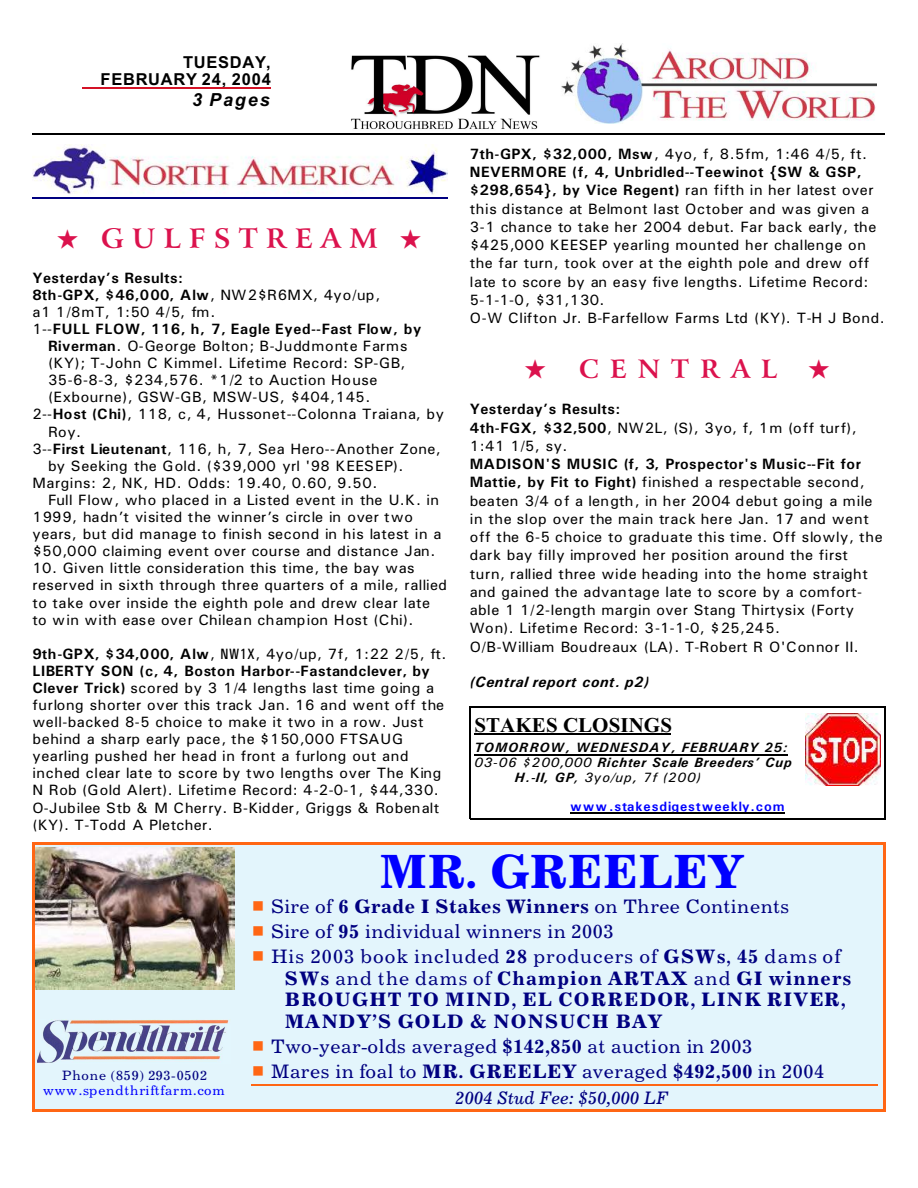
<style>
.page{position:relative;width:918px;height:1188px;background:#fff}
.page>*{position:absolute;margin:0;border:0;box-sizing:border-box;transform-origin:0 0}
.t1{font:700 48px "Century 731 BT";color:#00f}
.t2{font:700 27px "Arrus BT";letter-spacing:.295em;color:#db124d}
.t3{font:700 25.5px "Arrus BT";letter-spacing:.43em;color:#db124d}
.t4{font:700 21px "Times New Roman";letter-spacing:.005em;color:#000}
.t5{font:19.5px/24.9px "Century 731 BT";letter-spacing:.03em;color:#000080}
.t6{font:700 19.5px/21.8px "Century 731 BT";letter-spacing:.06em;color:#000080}
.t7{font:italic 18px "Century 731 BT";color:#000080}
.t8{font:italic 700 18px "Arial";letter-spacing:.105em;color:#000}
.t9{font:700 16.5px/17.7px "Arial";letter-spacing:.045em;color:#000;text-align:right}
.t10{font:15px/18.3px "Univers";letter-spacing:.03em;color:#000}
.t11{font:15px "Univers";letter-spacing:.06em;color:#000}
.t12{font:700 15px "Univers";letter-spacing:.04em;color:#000}
.t13{font:15px "Univers";letter-spacing:.01em;color:#000}
.t14{font:700 15px "Univers";letter-spacing:.01em;color:#000}
.t15{font:italic 700 15px "Univers";letter-spacing:.035em;color:#000}
.t16{font:italic 700 13.5px "Univers";letter-spacing:.065em;color:#000}
.t17{font:700 13.5px "Univers";letter-spacing:.065em;color:#00f}
.t18{font:italic 13.5px "Univers";letter-spacing:.065em;color:#000}
.t19{font:13.5px "Century 731 BT";letter-spacing:.065em;color:#00f}
.t20{font:13.5px "Century 731 BT";letter-spacing:.06em;color:#000080}
.s1{font-weight:400}
.s2{font-weight:700}
.s3{font-family:"Univers Condensed"}
</style>
<div class="page">
<hr style="left:82px;top:87px;width:189px;height:2px;background:#d41226">
<img style="left:561px;top:44px;width:315px;height:79px">
<img style="left:351px;top:55px;width:189px;height:75px">
<hr style="left:32px;top:134px;width:853px;height:1px;background:#000">
<img style="left:32px;top:145px;width:416px;height:49px">
<hr style="left:32px;top:197px;width:416px;height:1px;background:#000080">
<img style="left:805px;top:714px;width:75px;height:72px">
<hr style="left:474px;top:733px;width:197px;height:1px;background:#000">
<hr style="left:474px;top:754px;width:314px;height:1px;background:#000">
<hr style="left:570px;top:813px;width:215px;height:1px;background:#000">
<hr style="left:470px;top:707px;width:1px;height:112px;background:#000">
<hr style="left:884px;top:707px;width:1px;height:112px;background:#000">
<hr style="left:470px;top:707px;width:415px;height:1px;background:#000">
<hr style="left:470px;top:818px;width:415px;height:1px;background:#000">
<div style="left:32px;top:842px;width:853px;height:270px;background:#e3f5fc"></div>
<img style="left:35px;top:847px;width:200px;height:143px">
<img style="left:37px;top:1020px;width:192px;height:43px">
<hr style="left:251px;top:1084px;width:627px;height:2px;background:#ff6614">
<hr style="left:32px;top:842px;width:3px;height:270px;background:#ff6614">
<hr style="left:883px;top:842px;width:2px;height:270px;background:#ff6614">
<hr style="left:32px;top:842px;width:853px;height:3px;background:#ff6614">
<hr style="left:32px;top:1110px;width:853px;height:2px;background:#ff6614">
<p class="t9" style="left:101px;top:54px;width:172px">TUESDAY,<br>FEBRUARY 24, 2004</p>
<p class="t8" style="left:192px;top:93px;width:79px">3 Pages</p>
<h2 class="t2" style="left:57px;top:228px;width:366px">★ GULFSTREAM ★</h2>
<p class="t12" style="left:32px;top:272px;width:152px">Yesterday’s Results:</p>
<p class="t14" style="left:32px;top:289px;width:350px">8th-GPX, $46,000, Alw<span class="s1">, NW2$R6MX, 4yo/up,</span></p>
<p class="t10" style="left:32px;top:304px;width:185px">a1 1/8mT, 1:50 4/5, fm.</p>
<p class="t12" style="left:32px;top:324px;width:391px"><span class="s1">1--</span>FULL FLOW, 116, h, 7, Eagle Eyed--Fast Flow, by</p>
<p class="t11" style="left:48px;top:341px;width:361px"><span class="s2">Riverman</span>. O-George Bolton; B-Juddmonte Farms</p>
<p class="t10" style="left:48px;top:355px;width:359px">(KY); T-John C Kimmel. Lifetime Record: SP-GB,</p>
<p class="t10" style="left:48px;top:372px;width:331px">35-6-8-3, $234,576. *1/2 to Auction House</p>
<p class="t10" style="left:48px;top:389px;width:324px">(Exbourne), GSW-GB, MSW-US, $404,145.</p>
<p class="t10" style="left:32px;top:406px;width:413px">2--<span class="s2">Host (Chi)</span>, 118, c, 4, Hussonet--Colonna Traiana, by</p>
<p class="t10" style="left:48px;top:424px;width:35px">Roy.</p>
<p class="t10" style="left:32px;top:441px;width:410px">3--<span class="s2">First Lieutenant</span>, 116, h, 7, Sea Hero--Another Zone,</p>
<p class="t10" style="left:48px;top:458px;width:357px">by Seeking the Gold. ($39,000 yrl '98 KEESEP).</p>
<p class="t10" style="left:32px;top:475px;width:347px">Margins: 2, NK, HD. Odds: 19.40, 0.60, 9.50.</p>
<p class="t13" style="left:48px;top:495px;width:392px">Full Flow, who placed in a Listed event in the U.K. in</p>
<p class="t11" style="left:32px;top:512px;width:382px">1999, hadn’t visited the winner’s circle in over two</p>
<p class="t10" style="left:32px;top:526px;width:411px">years, but did manage to finish second in his latest in a</p>
<p class="t10" style="left:32px;top:543px;width:404px">$50,000 claiming event over course and distance Jan.</p>
<p class="t10" style="left:32px;top:561px;width:416px;line-height:17.1px">10. Given little consideration this time, the bay was reserved in sixth through three quarters of a mile, rallied to take over inside the eighth pole and drew clear late to win with ease over Chilean champion Host (Chi).</p>
<p class="t10" style="left:32px;top:646px;width:416px;line-height:17.1px"><span class="s2">9th-GPX, $34,000, Alw</span>, <span class="s3">NW1X</span>, 4yo/up, 7f, 1:22 2/5, ft.<br><span class="s2">LIBERTY SON (c, 4, Boston Harbor--Fastandclever, by Clever Trick)</span> scored by 3 1/4 lengths last time going a furlong shorter over this track Jan. 16 and went off the well-backed 8-5 choice to make it two in a row. Just behind a sharp early pace, the $150,000 FTSAUG yearling pushed her head in front a furlong out and inched clear late to score by two lengths over The King N Rob (Gold Alert). Lifetime Record: 4-2-0-1, $44,330.<br>O-Jubilee Stb &amp; M Cherry. B-Kidder, Griggs &amp; Robenalt (KY). T-Todd A Pletcher.</p>
<p class="t10" style="left:470px;top:146px;width:417px"><span class="s2">7th-GPX, $32,000, Msw</span>, 4yo, f, 8.5fm, 1:46 4/5, ft.<br><span class="s2">NEVERMORE (f, 4, Unbridled--Teewinot {SW &amp; GSP, $298,654}, by Vice Regent)</span> ran fifth in her latest over this distance at Belmont last October and was given a 3-1 chance to take her 2004 debut. Far back early, the $425,000 KEESEP yearling mounted her challenge on the far turn, took over at the eighth pole and drew off late to score by an easy five lengths. Lifetime Record:<br>5-1-1-0, $31,130.<br>O-W Clifton Jr. B-Farfellow Farms Ltd (KY). T-H J Bond.</p>
<h3 class="t3" style="left:525px;top:358px;width:254px">★ CENTRAL</h3>
<p class="t10" style="left:470px;top:401px;width:389px"><span class="s2">Yesterday’s Results:<br>4th-FGX, $32,500</span>, NW2L, (S), 3yo, f, 1m (off turf),<br>1:41 1/5, sy.</p>
<p class="t10" style="left:470px;top:456px;width:414px"><span class="s2">MADISON'S MUSIC (f, 3, Prospector's Music--Fit for Mattie, by Fit to Fight)</span> finished a respectable second, beaten 3/4 of a length, in her 2004 debut going a mile in the slop over the main track here Jan. 17 and went off the 6-5 choice to graduate this time. Off slowly, the dark bay filly improved her position around the first turn, rallied three wide heading into the home straight and gained the advantage late to score by a comfort&shy;able 1 1/2-length margin over Stang Thirtysix (Forty Won). Lifetime Record: 3-1-1-0, $25,245.<br>O/B-William Boudreaux (LA). T-Robert R O'Connor II.</p>
<p class="t15" style="left:470px;top:677px;width:181px">(Central report cont. p2)</p>
<h3 class="t4" style="left:474px;top:717px;width:199px">STAKES CLOSINGS</h3>
<p class="t16" style="left:474px;top:743px;width:315px">TOMORROW, WEDNESDAY, FEBRUARY 25:</p>
<p class="t16" style="left:474px;top:758px;width:319px"><span class="s1">03-06 $200,000</span> Richter Scale Breeders’ Cup</p>
<p class="t18" style="left:515px;top:772px;width:187px"><span class="s2">H.-II, GP</span>, 3yo/up, 7f (200)</p>
<p class="t17" style="left:570px;top:802px;width:216px">www.stakesdigestweekly.com</p>
<p class="t20" style="left:62px;top:1070px;width:146px">Phone (859) 293-0502</p>
<p class="t19" style="left:43px;top:1085px;width:183px">www.spendthriftfarm.com</p>
<h1 class="t1" style="left:379px;top:851px;width:366px">MR. GREELEY</h1>
<h3 class="t5" style="left:271px;top:895px;width:571px">Sire of <span class="s2">6 Grade I Stakes Winners</span> on Three Continents<br>Sire of <span class="s2">95</span> individual winners in 2003<br>His 2003 book included <span class="s2">28</span> producers of <span class="s2">GSWs</span>, <span class="s2">45</span> dams of</h3>
<h3 class="t6" style="left:285px;top:969px;width:568px">SWs <span class="s1">and the dams of</span> Champion ARTAX <span class="s1">and</span> GI winners<br>BROUGHT TO MIND, EL CORREDOR, LINK RIVER,<br>MANDY’S GOLD &amp; NONSUCH BAY</h3>
<h3 class="t5" style="left:271px;top:1036px;width:555px">Two-year-olds averaged <span class="s2">$142,850</span> at auction in 2003<br>Mares in foal to <span class="s2">MR. GREELEY</span> averaged <span class="s2">$492,500</span> in 2004</h3>
<p class="t7" style="left:455px;top:1091px;width:214px">2004 Stud Fee: $50,000 LF</p>
</div>
